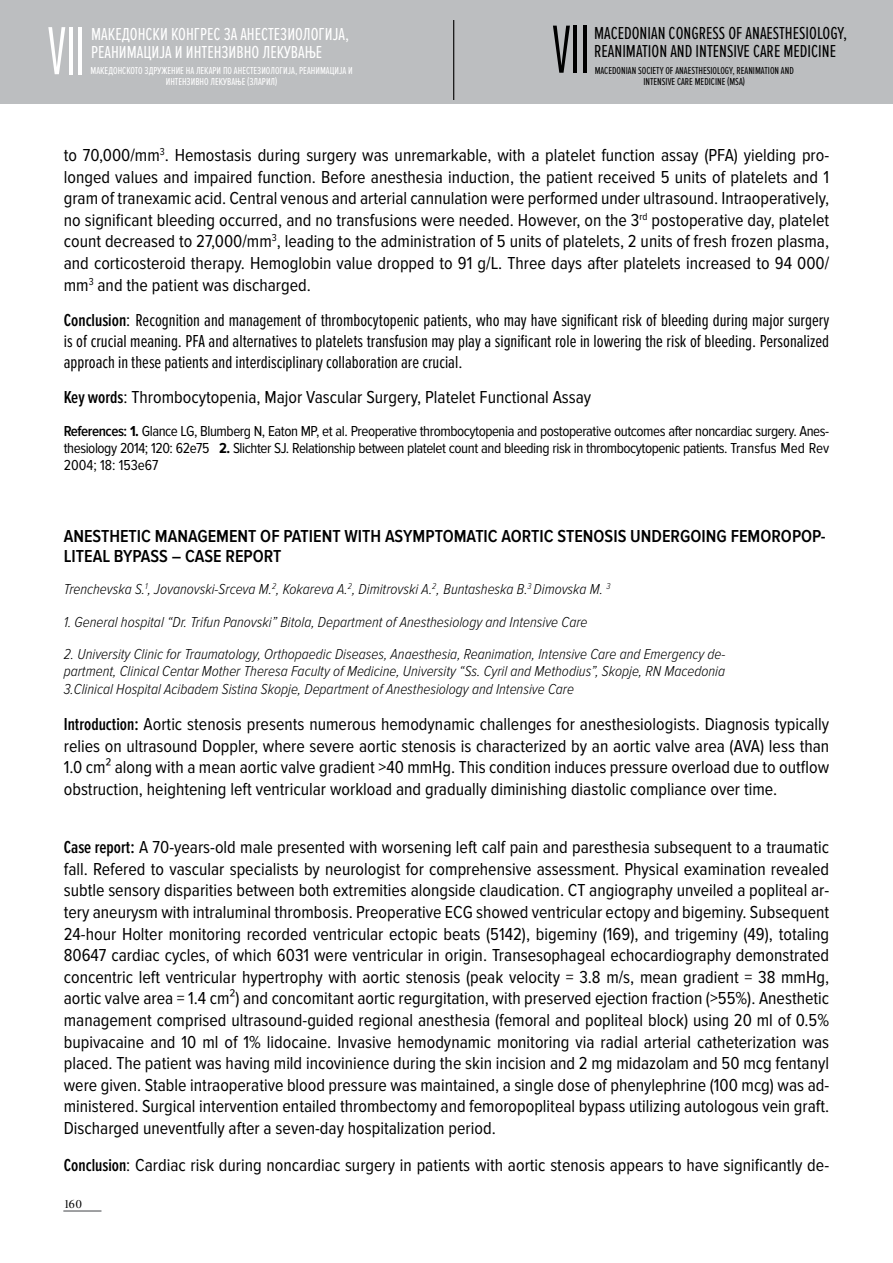
<style>
.page{position:relative;width:893px;height:1263px;background:#fff}
.page>*{position:absolute;margin:0;border:0;box-sizing:border-box;transform-origin:0 0}
.t1{font:18px/21.6px "Proxima Nova Cond";color:#000;text-align:justify}
.t2{font:18px/20.7px "Proxima Nova Ex Cn";color:#000}
.t3{font:600 18px/20.7px "Proxima Nova Cond";color:#000}
.t4{font:18px/18px "Proxima Nova Ex Cn";color:#fff}
.t5{font:italic 300 15px/17.2px "Proxima Nova Cond";color:#000;text-align:justify}
.t6{font:15px/17.2px "Proxima Nova Cond";letter-spacing:-.03em;color:#000;text-align:justify}
.t7{font:12px "Georgia";color:#000}
.t8{font:10.5px/10.5px "Proxima Nova Ex Cn";color:#fff;text-align:center}
.t9{font:10.5px/10.5px "Proxima Nova Ex Cn";color:#000;text-align:center}
.s1{font-weight:600}
.s2{font-family:"Proxima Nova Cond"}
.s3{font-family:"Proxima Nova Ex Cn";font-weight:600}
.s4{font-weight:700}
</style>
<div class="page">
<hr style="left:63px;top:1210px;width:38px;height:2px;background:#808284">
<div style="left:0;top:0;width:893px;height:104px;background:#bcbec0"></div>
<svg style="left:48px;top:27px;width:17px;height:47px"></svg>
<hr style="left:69px;top:27px;width:3px;height:47px;background:#fff">
<hr style="left:78px;top:27px;width:4px;height:47px;background:#fff">
<svg style="left:553px;top:26px;width:17px;height:47px"></svg>
<hr style="left:573px;top:26px;width:4px;height:47px;background:#000">
<hr style="left:583px;top:26px;width:4px;height:47px;background:#000">
<hr style="left:453px;top:20px;width:1px;height:80px;background:#000">
<p class="t4" style="left:91px;top:25px;width:259px">МАКЕДОНСКИ КОНГРЕС ЗА АНЕСТЕЗИОЛОГИЈА,<br>РЕАНИМАЦИЈА И ИНТЕНЗИВНО ЛЕКУВАЊЕ</p>
<p class="t8" style="left:91px;top:66px;width:264px">МАКЕДОНСКОТО ЗДРУЖЕНИЕ НА ЛЕКАРИ ПО АНЕСТЕЗИОЛОГИЈА, РЕАНИМАЦИЈА И<br>ИНТЕНЗИВНО ЛЕКУВАЊЕ (ЗЛАРИЛ)</p>
<p class="t2" style="left:594px;top:24px;width:255px;line-height:18px">MACEDONIAN CONGRESS OF ANAESTHESIOLOGY,<br>REANIMATION AND INTENSIVE CARE MEDICINE</p>
<p class="t9" style="left:595px;top:66px;width:201px">MACEDONIAN SOCIETY OF ANAESTHESIOLOGY, REANIMATION AND<br>INTENSIVE CARE MEDICINE (MSA)</p>
<p class="t1" style="left:64px;top:144px;width:767px">to 70,000/mm<sup>3</sup>. Hemostasis during surgery was unremarkable, with a platelet function assay (PFA) yielding pro&shy;longed values and impaired function. Before anesthesia induction, the patient received 5 units of platelets and 1 gram of tranexamic acid. Central venous and arterial cannulation were performed under ultrasound. Intraoperatively, no significant bleeding occurred, and no transfusions were needed. However, on the 3<sup>rd</sup> postoperative day, platelet count decreased to 27,000/mm<sup>3</sup>, leading to the administration of 5 units of platelets, 2 units of fresh frozen plasma, and corticosteroid therapy. Hemoglobin value dropped to 91 g/L. Three days after platelets increased to 94 000/ mm<sup>3</sup> and the patient was discharged.</p>
<p class="t2" style="left:64px;top:311px;width:767px;text-align:justify"><span class="s1">Conclusion</span><span class="s2">:</span> Recognition and management of thrombocytopenic patients, who may have significant risk of bleeding during major surgery is of crucial meaning. PFA and alternatives to platelets transfusion may play a significant role in lowering the risk of bleeding. Personalized approach in these patients and interdisciplinary collaboration are crucial.</p>
<p class="t1" style="left:64px;top:387px;width:529px"><span class="s3">Key words</span>: Thrombocytopenia, Major Vascular Surgery, Platelet Functional Assay</p>
<p class="t6" style="left:64px;top:422px;width:767px"><span class="s1">References:</span> <span class="s4">1.</span> Glance LG, Blumberg N, Eaton MP, et al. Preoperative thrombocytopenia and postoperative outcomes after noncardiac surgery. Anes&shy;thesiology 2014; 120: 62e75 <span class="s4">2.</span> Slichter SJ. Relationship between platelet count and bleeding risk in thrombocytopenic patients. Transfus Med Rev 2004; 18: 153e67</p>
<p class="t3" style="left:64px;top:526px;width:763px">ANESTHETIC MANAGEMENT OF PATIENT WITH ASYMPTOMATIC AORTIC STENOSIS UNDERGOING FEMOROPOP-<br>LITEAL BYPASS – CASE REPORT</p>
<p class="t5" style="left:64px;top:581px;width:548px">Trenchevska S.<sup>1</sup>, Jovanovski-Srceva M.<sup>2</sup>, Kokareva A.<sup>2</sup>, Dimitrovski A.<sup>2</sup>, Buntasheska B.<sup>3</sup> Dimovska M. <sup>3</sup></p>
<p class="t5" style="left:64px;top:613px;width:525px">1. General hospital “Dr. Trifun Panovski” Bitola, Department of Anesthesiology and Intensive Care</p>
<p class="t5" style="left:64px;top:646px;width:663px">2. University Clinic for Traumatology, Orthopaedic Diseases, Anaesthesia, Reanimation, Intensive Care and Emergency de&shy;partment, Clinical Centar Mother Theresa Faculty of Medicine, University “Ss. Cyril and Methodius”, Skopje, RN Macedonia 3.Clinical Hospital Acibadem Sistina Skopje, Department of Anesthesiology and Intensive Care</p>
<p class="t1" style="left:64px;top:714px;width:767px"><span class="s3">Introduction:</span> Aortic stenosis presents numerous hemodynamic challenges for anesthesiologists. Diagnosis typically relies on ultrasound Doppler, where severe aortic stenosis is characterized by an aortic valve area (AVA) less than 1.0 cm² along with a mean aortic valve gradient &gt;40 mmHg. This condition induces pressure overload due to outflow obstruction, heightening left ventricular workload and gradually diminishing diastolic compliance over time.</p>
<p class="t1" style="left:64px;top:837px;width:767px"><span class="s3">Case report:</span> A 70-years-old male presented with worsening left calf pain and paresthesia subsequent to a traumatic fall. Refered to vascular specialists by neurologist for comprehensive assessment. Physical examination revealed subtle sensory disparities between both extremities alongside claudication. CT angiography unveiled a popliteal ar&shy;tery aneurysm with intraluminal thrombosis. Preoperative ECG showed ventricular ectopy and bigeminy. Subsequent 24-hour Holter monitoring recorded ventricular ectopic beats (5142), bigeminy (169), and trigeminy (49), totaling 80647 cardiac cycles, of which 6031 were ventricular in origin. Transesophageal echocardiography demonstrated concentric left ventricular hypertrophy with aortic stenosis (peak velocity = 3.8 m/s, mean gradient = 38 mmHg, aortic valve area = 1.4 cm²) and concomitant aortic regurgitation, with preserved ejection fraction (&gt;55%). Anesthetic management comprised ultrasound-guided regional anesthesia (femoral and popliteal block) using 20 ml of 0.5% bupivacaine and 10 ml of 1% lidocaine. Invasive hemodynamic monitoring via radial arterial catheterization was placed. The patient was having mild incovinience during the skin incision and 2 mg midazolam and 50 mcg fentanyl were given. Stable intraoperative blood pressure was maintained, a single dose of phenylephrine (100 mcg) was ad&shy;ministered. Surgical intervention entailed thrombectomy and femoropopliteal bypass utilizing autologous vein graft.<br>Discharged uneventfully after a seven-day hospitalization period.</p>
<p class="t1" style="left:64px;top:1154px;width:767px"><span class="s3">Conclusion</span>: Cardiac risk during noncardiac surgery in patients with aortic stenosis appears to have significantly de-</p>
<p class="t7" style="left:64px;top:1197px;width:19px">160</p>
</div>
